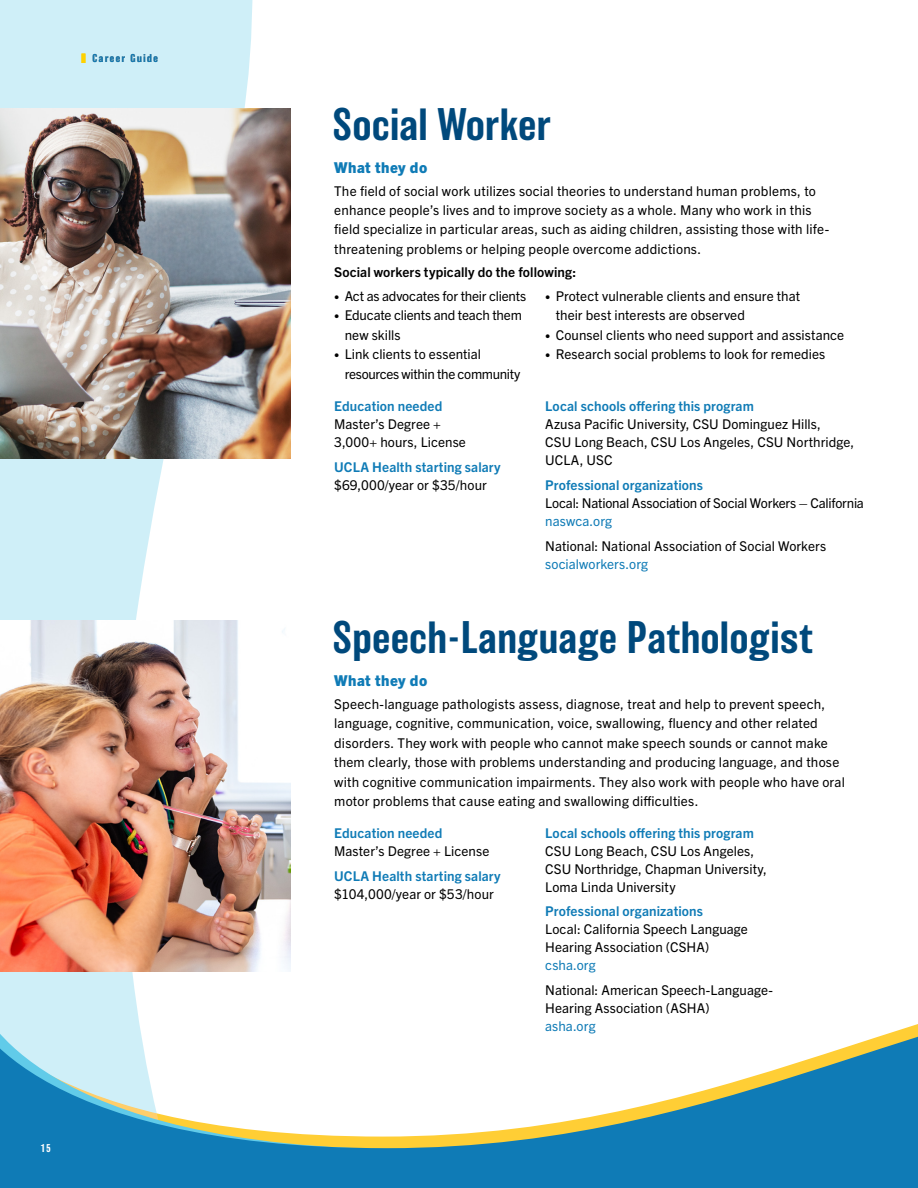
<style>
.page{position:relative;width:918px;height:1188px;background:#fff}
.page>*{position:absolute;margin:0;border:0;box-sizing:border-box;transform-origin:0 0}
.t1{font:500 42px "Balboa";letter-spacing:.02em;color:#00497c}
.t2{font:800 15px "Trade Gothic Next LT Pro";letter-spacing:.03em;color:#0f7bb6}
.t3{font:13.5px/19.5px "Trade Gothic Next LT Pro";letter-spacing:.01em;color:#000}
.t4{font:700 13.5px "Trade Gothic Next LT Pro";letter-spacing:.01em;color:#0f7bb6}
.t5{font:13.5px/19.5px "Trade Gothic Next LT Pro";letter-spacing:-.015em;color:#000}
.t6{font:13.5px "Trade Gothic Next LT Pro";letter-spacing:.005em;color:#0f7bb6}
.t7{font:700 13.5px "Trade Gothic Next LT Pro";letter-spacing:.01em;color:#000}
.t8{font:500 10.5px "Balboa";letter-spacing:.15em;color:#0f7bb6}
.t9{font:500 10.5px "Balboa";color:#fff}
.s1{font-family:"Interstate";font-weight:900;font-size:13.5px;color:#ffd100}
.s2{font-weight:300;font-size:10.5px}
</style>
<div class="page">
<svg style="left:0;top:0;width:253px;height:621px;fill:#cfeff8"></svg>
<svg style="left:0;top:963px;width:918px;height:225px"></svg>
<img style="left:0;top:108px;width:290px;height:351px">
<img style="left:0;top:621px;width:290px;height:351px">
<p class="t8" style="left:81px;top:52px;width:79px"><span class="s1">I</span> Career Guide</p>
<p class="t9" style="left:40px;top:1143px;width:12px">15</p>
<h1 class="t1" style="left:333px;top:101px;width:219px">Social Worker</h1>
<p class="t2" style="left:334px;top:157px;width:95px">What they do</p>
<p class="t3" style="left:334px;top:180px;width:497px">The field of social work utilizes social theories to understand human problems, to enhance people’s lives and to improve society as a whole. Many who work in this field specialize in particular areas, such as aiding children, assisting those with life&shy;threatening problems or helping people overcome addictions.</p>
<p class="t7" style="left:334px;top:262px;width:243px">Social workers typically do the following:</p>
<p class="t5" style="left:334px;top:285px;width:194px"><span class="s2">•</span> Act as advocates for their clients</p>
<p class="t5" style="left:345px;top:304px;width:179px;text-indent:-11px"><span class="s2">•</span> Educate clients and teach them new skills</p>
<p class="t5" style="left:345px;top:343px;width:177px;text-indent:-11px"><span class="s2">•</span> Link clients to essential resources within the community</p>
<p class="t4" style="left:334px;top:397px;width:110px">Education needed</p>
<p class="t3" style="left:334px;top:414px;width:133px;line-height:18px">Master’s Degree +<br>3,000+ hours, License</p>
<p class="t4" style="left:334px;top:457px;width:168px">UCLA Health starting salary</p>
<p class="t3" style="left:334px;top:474px;width:154px">$69,000/year or $35/hour</p>
<p class="t3" style="left:556px;top:285px;width:246px;text-indent:-10px"><span class="s2">•</span> Protect vulnerable clients and ensure that their best interests are observed</p>
<p class="t3" style="left:545px;top:324px;width:301px"><span class="s2">•</span> Counsel clients who need support and assistance</p>
<p class="t3" style="left:545px;top:343px;width:282px"><span class="s2">•</span> Research social problems to look for remedies</p>
<p class="t4" style="left:545px;top:397px;width:210px">Local schools offering this program</p>
<p class="t3" style="left:545px;top:414px;width:311px;line-height:18px">Azusa Pacific University, CSU Dominguez Hills,<br>CSU Long Beach, CSU Los Angeles, CSU Northridge,<br>UCLA, USC</p>
<p class="t4" style="left:545px;top:475px;width:159px">Professional organizations</p>
<p class="t5" style="left:545px;top:492px;width:320px">Local: National Association of Social Workers – California</p>
<p class="t6" style="left:545px;top:511px;width:68px">naswca.org</p>
<p class="t3" style="left:545px;top:535px;width:282px">National: National Association of Social Workers</p>
<p class="t6" style="left:545px;top:554px;width:104px">socialworkers.org</p>
<h1 class="t1" style="left:333px;top:614px;width:482px">Speech-Language Pathologist</h1>
<p class="t2" style="left:334px;top:670px;width:95px">What they do</p>
<p class="t3" style="left:334px;top:693px;width:512px">Speech-language pathologists assess, diagnose, treat and help to prevent speech, language, cognitive, communication, voice, swallowing, fluency and other related disorders. They work with people who cannot make speech sounds or cannot make them clearly, those with problems understanding and producing language, and those with cognitive communication impairments. They also work with people who have oral motor problems that cause eating and swallowing difficulties.</p>
<p class="t4" style="left:334px;top:823px;width:110px">Education needed</p>
<p class="t3" style="left:334px;top:840px;width:157px">Master’s Degree + License</p>
<p class="t4" style="left:334px;top:866px;width:168px">UCLA Health starting salary</p>
<p class="t3" style="left:334px;top:883px;width:161px">$104,000/year or $53/hour</p>
<p class="t4" style="left:545px;top:823px;width:210px">Local schools offering this program</p>
<p class="t3" style="left:545px;top:841px;width:223px;line-height:18px">CSU Long Beach, CSU Los Angeles,<br>CSU Northridge, Chapman University,<br>Loma Linda University</p>
<p class="t4" style="left:545px;top:902px;width:159px">Professional organizations</p>
<p class="t3" style="left:545px;top:920px;width:204px;line-height:18px">Local: California Speech Language<br>Hearing Association (CSHA)</p>
<p class="t6" style="left:545px;top:956px;width:52px">csha.org</p>
<p class="t3" style="left:545px;top:980px;width:229px;line-height:18px">National: American Speech-Language-<br>Hearing Association (ASHA)</p>
<p class="t6" style="left:545px;top:1017px;width:52px">asha.org</p>
</div>
